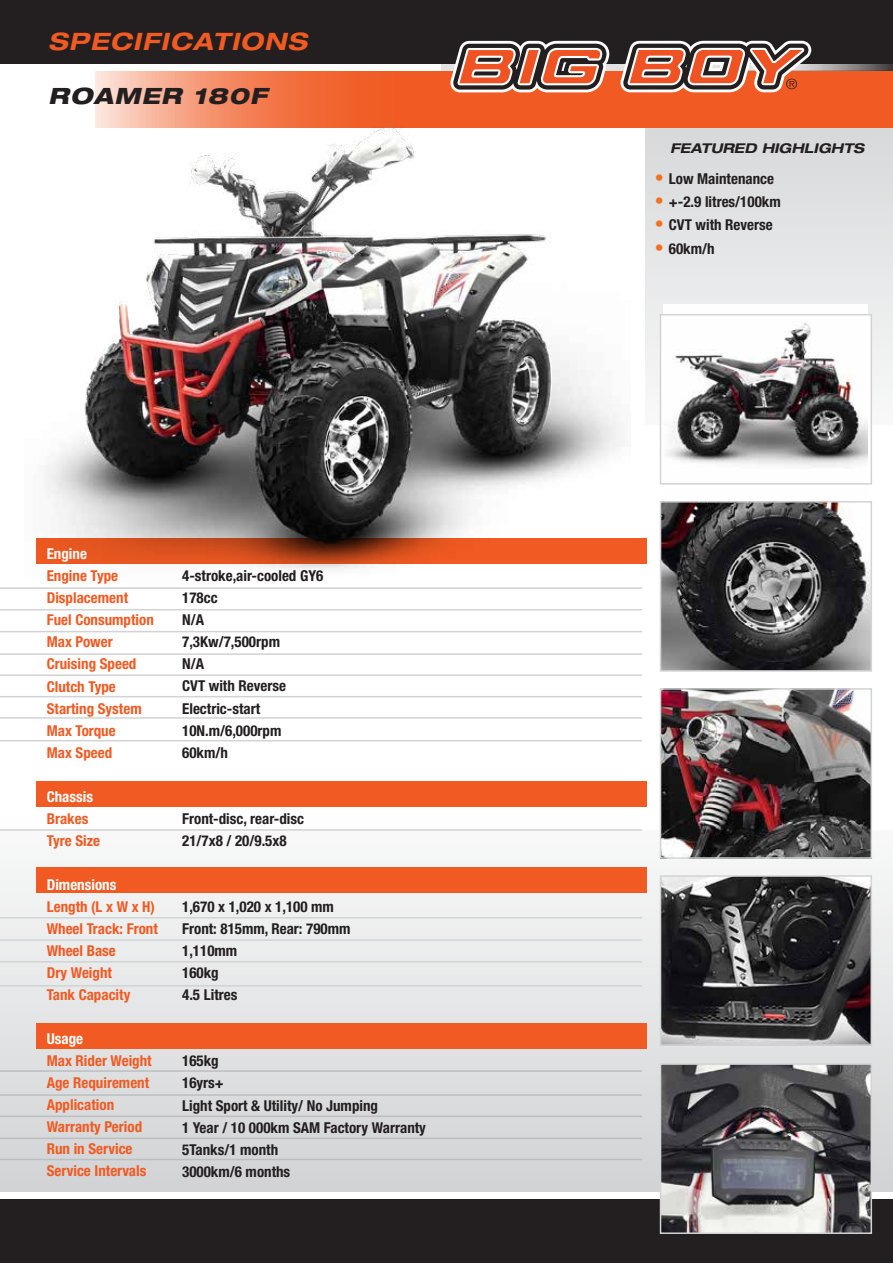
<style>
.page{position:relative;width:893px;height:1263px;background:#fff}
.page>*{position:absolute;margin:0;border:0;box-sizing:border-box;transform-origin:0 0}
.t1{font:italic 700 expanded 24px "Helvetica Neue LT Std";letter-spacing:.05em;color:#f15a22}
.t2{font:italic 800 expanded 22.5px "Helvetica Neue LT Std";letter-spacing:.05em;color:#231f20}
.t3{font:700 condensed 15px/22px "Helvetica Neue LT Std";color:#231f20}
.t4{font:700 condensed 15px/22px "Helvetica Neue LT Std";color:#f15a22}
.t5{font:700 condensed 15px "Helvetica Neue LT Std";color:#fff}
.t6{font:italic 700 expanded 13.5px "Helvetica Neue LT Std";color:#231f20}
.s1{font-stretch:normal;font-size:18px;color:#f37021}
</style>
<div class="page">
<svg style="left:645px;top:128px;width:248px;height:297px;background:#e2e3e4"></svg>
<div style="left:0;top:830px;width:893px;height:362px;background:linear-gradient(to bottom,#f8f7f7,#d0d2d3)"></div>
<div style="left:0;top:1199px;width:893px;height:64px;background:#231f20"></div>
<div style="left:36px;top:538px;width:610px;height:26px;background:#f15a22"></div>
<div style="left:36px;top:781px;width:610px;height:26px;background:#f15a22"></div>
<div style="left:36px;top:867px;width:610px;height:26px;background:#f15a22"></div>
<div style="left:36px;top:1023px;width:610px;height:26px;background:#f15a22"></div>
<img style="left:663px;top:304px;width:204px;height:163px">
<div style="left:660px;top:314px;width:212px;height:171px;border:2px solid #d1d3d4"></div>
<img style="left:663px;top:504px;width:206px;height:165px">
<div style="left:660px;top:501px;width:212px;height:171px;border:2px solid #d1d3d4"></div>
<img style="left:663px;top:691px;width:206px;height:165px">
<div style="left:660px;top:688px;width:212px;height:171px;border:2px solid #d1d3d4"></div>
<img style="left:663px;top:878px;width:206px;height:165px">
<div style="left:660px;top:875px;width:212px;height:171px;border:2px solid #d1d3d4"></div>
<hr style="left:0;top:587px;width:642px;height:2px;background:#d1d3d4">
<hr style="left:0;top:609px;width:642px;height:1px;background:#d1d3d4">
<hr style="left:0;top:631px;width:642px;height:1px;background:#d1d3d4">
<hr style="left:0;top:653px;width:642px;height:2px;background:#d1d3d4">
<hr style="left:0;top:674px;width:642px;height:2px;background:#d1d3d4">
<hr style="left:0;top:696px;width:642px;height:1px;background:#d1d3d4">
<hr style="left:0;top:717px;width:642px;height:2px;background:#d1d3d4">
<hr style="left:0;top:740px;width:642px;height:1px;background:#d1d3d4">
<hr style="left:0;top:829px;width:642px;height:2px;background:#d1d3d4">
<hr style="left:0;top:917px;width:642px;height:1px;background:#d1d3d4">
<hr style="left:0;top:939px;width:642px;height:2px;background:#d1d3d4">
<hr style="left:0;top:961px;width:642px;height:1px;background:#d1d3d4">
<hr style="left:0;top:985px;width:642px;height:1px;background:#d1d3d4">
<hr style="left:0;top:1070px;width:642px;height:2px;background:#bcbec0">
<hr style="left:0;top:1094px;width:642px;height:2px;background:#bcbec0">
<hr style="left:0;top:1115px;width:642px;height:2px;background:#bcbec0">
<hr style="left:0;top:1137px;width:642px;height:2px;background:#bcbec0">
<hr style="left:0;top:1159px;width:642px;height:1px;background:#bcbec0">
<img style="left:663px;top:1066px;width:206px;height:165px">
<div style="left:660px;top:1063px;width:212px;height:171px;border:2px solid #d1d3d4"></div>
<div style="left:0;top:0;width:893px;height:64px;background:#231f20"></div>
<svg style="left:95px;top:71px;width:798px;height:57px;background:#f26f3f"></svg>
<svg style="left:441px;top:64px;width:452px;height:7px"></svg>
<svg style="left:450px;top:41px;width:361px;height:51px"></svg>
<img style="left:24px;top:110px;width:606px;height:478px">
<h1 class="t1" style="left:48px;top:26px;width:260px">SPECIFICATIONS</h1>
<h2 class="t2" style="left:48px;top:81px;width:220px">ROAMER 180F</h2>
<p class="t5" style="left:47px;top:545px;width:42px">Engine</p>
<p class="t4" style="left:47px;top:565px;width:109px">Engine Type<br>Displacement<br>Fuel Consumption<br>Max Power<br>Cruising Speed<br>Clutch Type<br>Starting System<br>Max Torque<br>Max Speed</p>
<p class="t5" style="left:47px;top:787px;width:48px">Chassis</p>
<p class="t4" style="left:47px;top:807px;width:55px">Brakes<br>Tyre Size</p>
<p class="t5" style="left:47px;top:875px;width:71px">Dimensions</p>
<p class="t4" style="left:47px;top:895px;width:113px">Length (L x W x H)<br>Wheel Track: Front<br>Wheel Base<br>Dry Weight<br>Tank Capacity</p>
<p class="t5" style="left:47px;top:1030px;width:38px">Usage</p>
<p class="t4" style="left:47px;top:1050px;width:106px">Max Rider Weight<br>Age Requirement<br>Application<br>Warranty Period<br>Run in Service<br>Service Intervals</p>
<p class="t3" style="left:182px;top:565px;width:143px">4-stroke,air-cooled GY6<br>178cc<br>N/A<br>7,3Kw/7,500rpm<br>N/A<br>CVT with Reverse<br>Electric-start<br>10N.m/6,000rpm<br>60km/h</p>
<p class="t3" style="left:182px;top:807px;width:123px">Front-disc, rear-disc<br>21/7x8 / 20/9.5x8</p>
<p class="t3" style="left:182px;top:895px;width:170px">1,670 x 1,020 x 1,100 mm<br>Front: 815mm, Rear: 790mm<br>1,110mm<br>160kg<br>4.5 Litres</p>
<p class="t3" style="left:182px;top:1050px;width:245px">165kg<br>16yrs+<br>Light Sport &amp; Utility/ No Jumping<br>1 Year / 10 000km SAM Factory Warranty<br>5Tanks/1 month<br>3000km/6 months</p>
<p class="t6" style="left:670px;top:140px;width:195px">FEATURED HIGHLIGHTS</p>
<p class="t3" style="left:655px;top:168px;width:121px"><span class="s1">•</span> Low Maintenance</p>
<p class="t3" style="left:655px;top:191px;width:127px"><span class="s1">•</span> +-2.9 litres/100km</p>
<p class="t3" style="left:655px;top:213px;width:119px"><span class="s1">•</span> CVT with Reverse</p>
<p class="t3" style="left:655px;top:237px;width:61px"><span class="s1">•</span> 60km/h</p>
</div>
